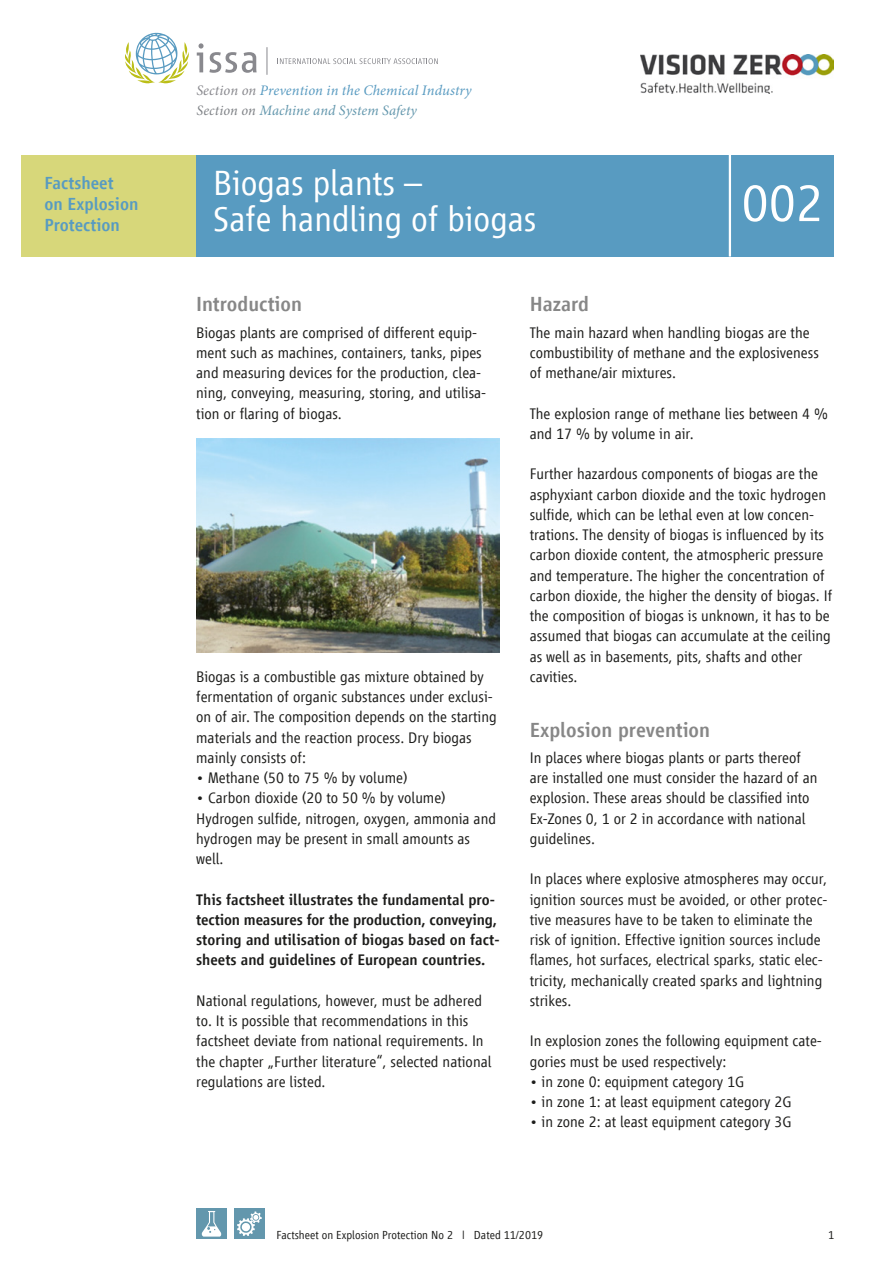
<style>
.page{position:relative;width:893px;height:1263px;background:#fff}
.page>*{position:absolute;margin:0;border:0;box-sizing:border-box;transform-origin:0 0}
.Headline{font:300 54px "Vialog LT";color:#fff}
.Headline-2{font:300 36px "Vialog LT";color:#fff}
.Subline_1{font:500 21px "Vialog LT";color:#878787}
.Subline_1-2{font:500 18px/21px "Vialog LT";color:#589bc1}
.Fließtext{font:300 15.75px/20.2px "Vialog LT";color:#1d1d1b}
.Fließtext-2{font:500 15.75px/20.2px "Vialog LT";color:#1d1d1b}
.t1{font:italic 14.55px "Minion Pro";letter-spacing:.005em;color:#599bc1}
.t2{font:italic 14.4px "Minion Pro";letter-spacing:.005em;color:#6397ad}
.t3{font:300 12px "Vialog LT";color:#1d1d1b}
.s1{color:#89898e}
.s2{color:#808387}
.s3{font-family:"Frutiger"}
</style>
<div class="page">
<div style="left:196px;top:155px;width:637px;height:101px;background:#589bc1"></div>
<div style="left:21px;top:155px;width:175px;height:101px;background:#d7d77a"></div>
<div style="left:196px;top:1208px;width:31px;height:31px;background:#6397ad"></div>
<svg style="left:201px;top:1211px;width:20px;height:26px"></svg>
<svg style="left:234px;top:1208px;width:31px;height:31px"></svg>
<img style="left:641px;top:54px;width:192px;height:40px">
<hr style="left:729px;top:153px;width:2px;height:104px;background:#fff">
<img style="left:196px;top:439px;width:304px;height:214px">
<svg style="left:125px;top:33px;width:64px;height:50px"></svg>
<svg style="left:197px;top:43px;width:60px;height:30px"></svg>
<svg style="left:279px;top:58px;width:159px;height:6px"></svg>
<svg style="left:267px;top:47px;width:1px;height:28px"></svg>
<p class="Subline_1-2" style="left:44px;top:173px;width:96px">Factsheet<br>on Explosion<br>Protection</p>
<p class="t1" style="left:196px;top:81px;width:277px"><span class="s1">Section on</span> Prevention in the Chemical Industry</p>
<p class="t2" style="left:197px;top:100px;width:222px"><span class="s2">Section on</span> Machine and System Safety</p>
<p class="Headline-2" style="left:213px;top:163px;width:210px">Biogas plants –</p>
<p class="Headline-2" style="left:213px;top:199px;width:325px">Safe handling of biogas</p>
<p class="Headline" style="left:741px;top:173px;width:83px">002</p>
<p class="Subline_1" style="left:196px;top:293px;width:107px">Introduction</p>
<p class="Fließtext" style="left:196px;top:322px;width:292px">Biogas plants are comprised of different equip&shy;ment such as machines, containers, tanks, pipes and measuring devices for the production, clea&shy;ning, conveying, measuring, storing, and utilisa&shy;tion or flaring of biogas.</p>
<p class="Fließtext" style="left:196px;top:666px;width:302px">Biogas is a combustible gas mixture obtained by fermentation of organic substances under exclusi&shy;on of air. The composition depends on the starting materials and the reaction process. Dry biogas mainly consists of:</p>
<p class="Fließtext" style="left:196px;top:768px;width:213px">• Methane (50 to 75 % by volume)</p>
<p class="Fließtext" style="left:196px;top:788px;width:251px">• Carbon dioxide (20 to 50 % by volume)</p>
<p class="Fließtext" style="left:196px;top:808px;width:301px">Hydrogen sulfide, nitrogen, oxygen, ammonia and hydrogen may be present in small amounts as well.</p>
<p class="Fließtext-2" style="left:196px;top:889px;width:305px">This factsheet illustrates the fundamental pro&shy;tection measures for the production, conveying, storing and utilisation of biogas based on fact&shy;sheets and guidelines of European countries.</p>
<p class="Fließtext" style="left:196px;top:990px;width:297px">National regulations, however, must be adhered to. It is possible that recommendations in this factsheet deviate from national requirements. In the chapter „Further literature“, selected national regulations are listed.</p>
<p class="Subline_1" style="left:530px;top:293px;width:61px">Hazard</p>
<p class="Fließtext" style="left:530px;top:322px;width:291px">The main hazard when handling biogas are the combustibility of methane and the explosiveness of methane/air mixtures.</p>
<p class="Fließtext" style="left:530px;top:403px;width:300px">The explosion range of methane lies between 4 % and 17 % by volume in air.</p>
<p class="Fließtext" style="left:530px;top:464px;width:304px">Further hazardous components of biogas are the asphyxiant carbon dioxide and the toxic hydrogen sulfide, which can be lethal even at low concen&shy;trations. The density of biogas is influenced by its carbon dioxide content, the atmospheric pressure and temperature. The higher the concentration of carbon dioxide, the higher the density of biogas. If the composition of biogas is unknown, it has to be assumed that biogas can accumulate at the ceiling as well as in basements, pits, shafts and other cavities.</p>
<p class="Subline_1" style="left:530px;top:718px;width:182px">Explosion prevention</p>
<p class="Fließtext" style="left:530px;top:747px;width:289px">In places where biogas plants or parts thereof are installed one must consider the hazard of an explosion. These areas should be classified into Ex-Zones 0, 1 or 2 in accordance with national guidelines.</p>
<p class="Fließtext" style="left:530px;top:869px;width:299px">In places where explosive atmospheres may occur, ignition sources must be avoided, or other protec&shy;tive measures have to be taken to eliminate the risk of ignition. Effective ignition sources include flames, hot surfaces, electrical sparks, static elec&shy;tricity, mechanically created sparks and lightning strikes.</p>
<p class="Fließtext" style="left:530px;top:1031px;width:294px">In explosion zones the following equipment cate&shy;gories must be used respectively:</p>
<p class="Fließtext" style="left:530px;top:1071px;width:216px">• in zone 0: equipment category 1G</p>
<p class="Fließtext" style="left:530px;top:1092px;width:263px">• in zone 1: at least equipment category 2G</p>
<p class="Fließtext" style="left:530px;top:1112px;width:263px">• in zone 2: at least equipment category 3G</p>
<p class="t3" style="left:276px;top:1228px;width:268px">Factsheet on Explosion Protection No 2 <span class="s3">I</span> Dated 11/2019</p>
<p class="t3" style="left:828px;top:1228px;width:8px">1</p>
</div>
